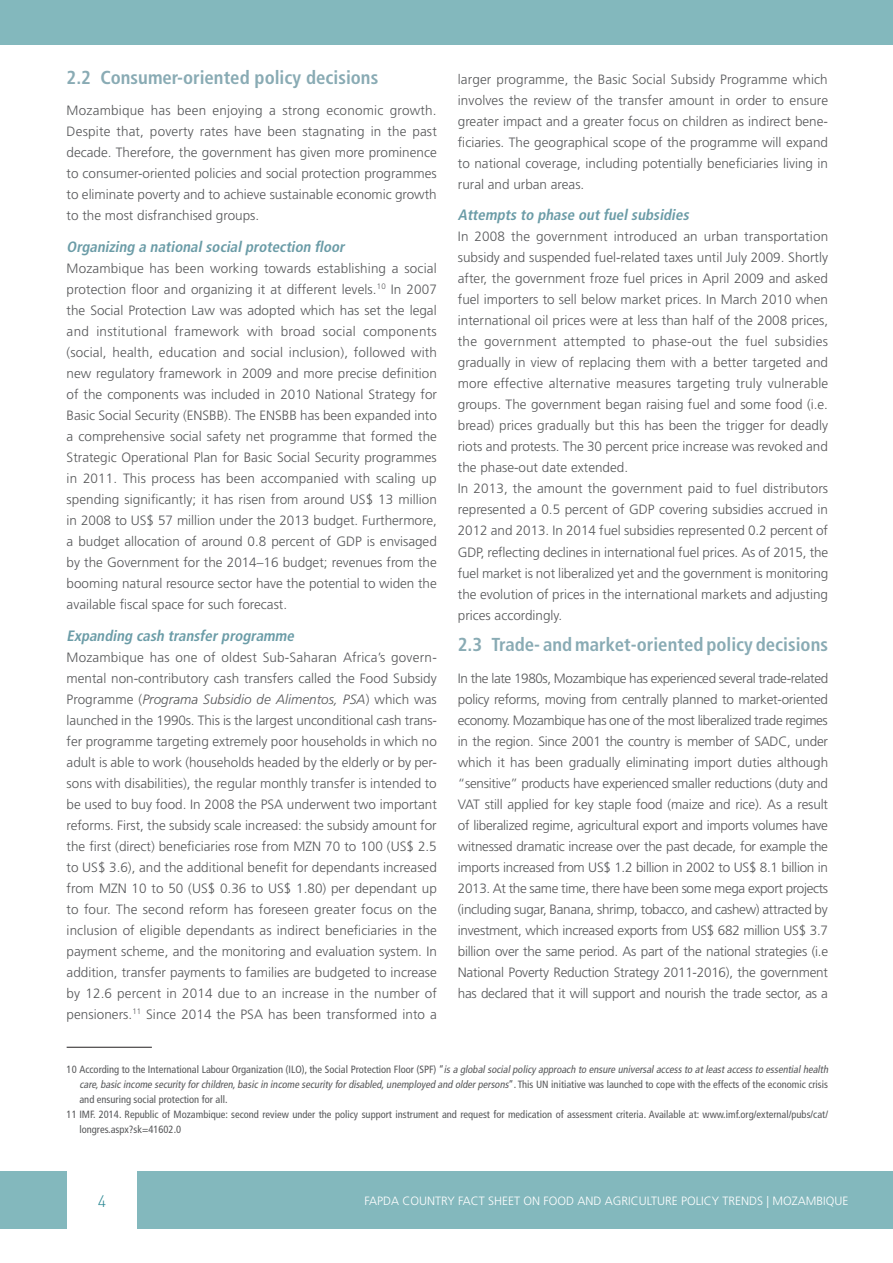
<style>
.page{position:relative;width:893px;height:1263px;background:#fff}
.page>*{position:absolute;margin:0;border:0;box-sizing:border-box;transform-origin:0 0}
.t1{font:700 condensed 18.75px "Frutiger LT Std";color:#89abb4}
.t2{font:300 16.5px "DIN Pro";color:#2a8793}
.HEADING_3{font:italic 700 condensed 15px "Frutiger LT Std";color:#6b9ca7}
.BODY_TEXT_First_para{font:300 13.5px/21px "Frutiger LT Std";color:#57585a;text-align:justify}
.t3{font:300 12px "Frutiger LT Std";color:#fff}
.FOOTNOTES{font:condensed 10.5px/15px "Frutiger LT Std";color:#57585a}
.s1{font-style:italic}
</style>
<div class="page">
<div style="left:137px;top:1172px;width:756px;height:57px;background:#83b8bd"></div>
<div style="left:0;top:0;width:893px;height:44px;background:#83b8bd"></div>
<div style="left:0;top:1172px;width:67px;height:57px;background:#83b8bd"></div>
<hr style="left:67px;top:1047px;width:85px;height:1px;background:#231f20">
<p class="t1" style="left:67px;top:66px;width:313px">2.2 Consumer-oriented policy decisions</p>
<p class="BODY_TEXT_First_para" style="left:67px;top:100px;width:372px">Mozambique has been enjoying a strong economic growth.<br>Despite that, poverty rates have been stagnating in the past decade. Therefore, the government has given more prominence to consumer-oriented policies and social protection programmes to eliminate poverty and to achieve sustainable economic growth to the most disfranchised groups.</p>
<p class="HEADING_3" style="left:67px;top:238px;width:283px">Organizing a nationalsocialprotection floor</p>
<p class="BODY_TEXT_First_para" style="left:67px;top:258px;width:372px">Mozambique has been working towards establishing a social protection floor and organizing it at different levels.<sup>10</sup> In 2007 the Social Protection Law was adopted which has set the legal and institutional framework with broad social components (social, health, education and social inclusion), followed with new regulatory framework in 2009 and more precise definition of the components was included in 2010 National Strategy for Basic Social Security (ENSBB). The ENSBB has been expanded into a comprehensive social safety net programme that formed the Strategic Operational Plan for Basic Social Security programmes in 2011. This process has been accompanied with scaling up spending significantly; it has risen from around US$ 13 million in 2008 to US$ 57 million under the 2013 budget. Furthermore, a budget allocation of around 0.8 percent of GDP is envisaged by the Government for the 2014–16 budget; revenues from the booming natural resource sector have the potential to widen the available fiscal space for such forecast.</p>
<p class="HEADING_3" style="left:67px;top:626px;width:232px">Expanding cash transferprogramme</p>
<p class="BODY_TEXT_First_para" style="left:67px;top:646px;width:372px">Mozambique has one of oldest Sub-Saharan Africa’s govern&shy;mental non-contributory cash transfers called the Food Subsidy Programme (<span class="s1">Programa Subsidio de Alimentos, PSA</span>) which was launched in the 1990s. This is the largest unconditional cash trans&shy;fer programme targeting extremely poor households in which no adult is able to work (households headed by the elderly or by per&shy;sons with disabilities), the regular monthly transfer is intended to be used to buy food. In 2008 the PSA underwent two important reforms. First, the subsidy scale increased: the subsidy amount for the first (direct) beneficiaries rose from MZN 70 to 100 (US$ 2.5 to US$ 3.6), and the additional benefit for dependants increased from MZN 10 to 50 (US$ 0.36 to US$ 1.80) per dependant up to four. The second reform has foreseen greater focus on the inclusion of eligible dependants as indirect beneficiaries in the payment scheme, and the monitoring and evaluation system. In addition, transfer payments to families are budgeted to increase by 12.6 percent in 2014 due to an increase in the number of pensioners.<sup>11</sup> Since 2014 the PSA has been transformed into a</p>
<p class="BODY_TEXT_First_para" style="left:458px;top:69px;width:372px">larger programme, the Basic Social Subsidy Programme which involves the review of the transfer amount in order to ensure greater impact and a greater focus on children as indirect bene&shy;ficiaries. The geographical scope of the programme will expand to national coverage, including potentially beneficiaries living in rural and urban areas.</p>
<p class="HEADING_3" style="left:458px;top:206px;width:236px">Attempts to phase outfuelsubsidies</p>
<p class="BODY_TEXT_First_para" style="left:458px;top:226px;width:372px">In 2008 the government introduced an urban transportation subsidy and suspended fuel-related taxes until July 2009. Shortly after, the government froze fuel prices in April 2009 and asked fuel importers to sell below market prices. In March 2010 when international oil prices were at less than half of the 2008 prices, the government attempted to phase-out the fuel subsidies gradually in view of replacing them with a better targeted and more effective alternative measures targeting truly vulnerable groups. The government began raising fuel and some food (i.e. bread) prices gradually but this has been the trigger for deadly riots and protests. The 30 percent price increase was revoked and the phase-out date extended.</p>
<p class="BODY_TEXT_First_para" style="left:458px;top:478px;width:372px">In 2013, the amount the government paid to fuel distributors represented a 0.5 percent of GDP covering subsidies accrued in 2012 and 2013. In 2014 fuel subsidies represented 0.2 percent of GDP, reflecting declines in international fuel prices. As of 2015, the fuel market is not liberalized yet and the government is monitoring the evolution of prices in the international markets and adjusting prices accordingly.</p>
<p class="t1" style="left:458px;top:633px;width:372px">2.3 Trade- and market-oriented policy decisions</p>
<p class="BODY_TEXT_First_para" style="left:458px;top:667px;width:372px">In the late 1980s, Mozambique has experienced several trade-related policy reforms, moving from centrally planned to market-oriented economy. Mozambique has one of the most liberalized trade regimes in the region. Since 2001 the country is member of SADC, under which it has been gradually eliminating import duties although “sensitive” products have experienced smaller reductions (duty and VAT still applied for key staple food (maize and rice). As a result of liberalized regime, agricultural export and imports volumes have witnessed dramatic increase over the past decade, for example the imports increased from US$ 1.2 billion in 2002 to US$ 8.1 billion in 2013. At the same time, there have been some mega export projects (including sugar, Banana, shrimp, tobacco, and cashew) attracted by investment, which increased exports from US$ 682 million US$ 3.7 billion over the same period. As part of the national strategies (i.e National Poverty Reduction Strategy 2011-2016), the government has declared that it will support and nourish the trade sector, as a</p>
<p class="FOOTNOTES" style="left:79px;top:1062px;width:752px;text-indent:-13px">10 According to the International Labour Organization (ILO), the Social Protection Floor (SPF) “<span class="s1">isa globalsocialpolicy approach to ensure universalaccessto atleastaccessto essentialhealth care,basic income security forchildren,basic in income security fordisabled,unemployed and olderpersons</span>” . T h i s U N i n i t i a t i v e wa s l a u n c h e d t o c o p e w i t h t h e e ffe c t s o f t h e e c o n o m i c c r i s i s and ensuring social protection for all.</p>
<p class="FOOTNOTES" style="left:79px;top:1107px;width:750px;text-indent:-13px">11 IMF. 2014. Republic of Mozambique: second review under the policy support instrument and request for medication of assessment criteria. Available at: www.imf.org/external/pubs/cat/ longres.aspx?sk=41602.0</p>
<p class="t2" style="left:98px;top:1189px;width:10px">4</p>
<p class="t3" style="left:364px;top:1194px;width:486px">FAPDA COUNTRY FACT SHEET ON FOOD AND AGRICULTURE POLICY TRENDS | MOZAMBIQUE</p>
</div>
